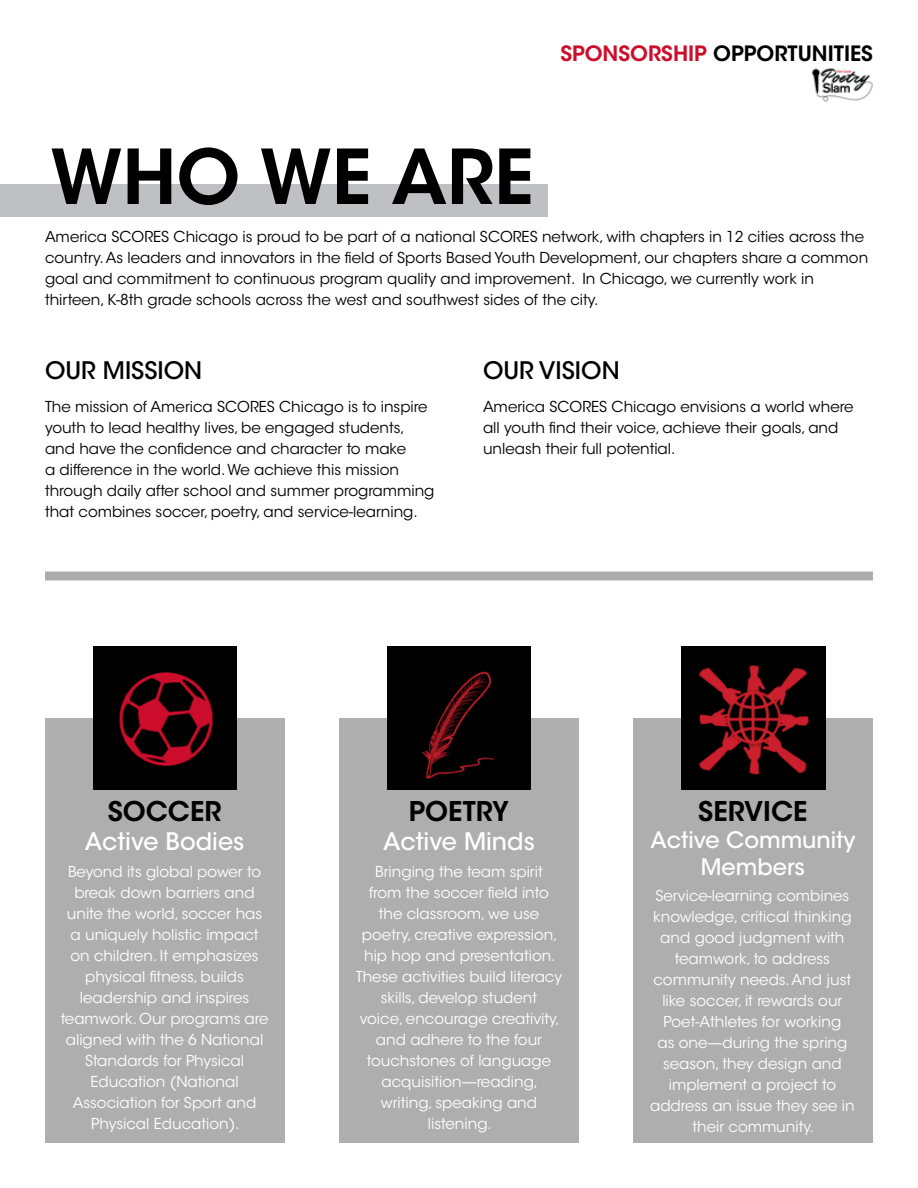
<style>
.page{position:relative;width:918px;height:1188px;background:#fff}
.page>*{position:absolute;margin:0;border:0;box-sizing:border-box;transform-origin:0 0}
.t1{font:600 75px "ITC Avant Garde Std";color:#000}
.t2{font:600 27px "ITC Avant Garde Std";color:#000}
.t3{font:500 24px "ITC Avant Garde Std";color:#fff}
.t4{font:500 24px "ITC Avant Garde Std";color:#000}
.t5{font:500 22.5px/27px "ITC Avant Garde Std";color:#fff;text-align:center}
.t6{font:600 21px "ITC Avant Garde Std";color:#000}
.t7{font:15px/21px "ITC Avant Garde Std";color:#fff;text-align:center}
.t8{font:15px/21px "ITC Avant Garde Std";color:#000}
.s1{color:#cc0e2c}
</style>
<div class="page">
<div style="left:339px;top:718px;width:240px;height:425px;background:#aeaeae"></div>
<div style="left:0;top:184px;width:548px;height:34px;background:#bec0c2"></div>
<div style="left:387px;top:646px;width:144px;height:144px;background:#000"></div>
<img style="left:421px;top:671px;width:74px;height:108px">
<div style="left:45px;top:718px;width:239px;height:425px;background:#aeaeae"></div>
<div style="left:93px;top:646px;width:144px;height:144px;background:#000"></div>
<img style="left:119px;top:672px;width:94px;height:95px">
<div style="left:634px;top:718px;width:239px;height:425px;background:#aeaeae"></div>
<div style="left:681px;top:646px;width:144px;height:144px;background:#000"></div>
<img style="left:699px;top:666px;width:110px;height:109px">
<div style="left:45px;top:572px;width:828px;height:8px;background:#aeaeae"></div>
<img style="left:812px;top:68px;width:61px;height:34px">
<h3 class="t6" style="left:560px;top:40px;width:314px"><span class="s1">SPONSORSHIP</span> OPPORTUNITIES</h3>
<h1 class="t1" style="left:50px;top:129px;width:485px">WHO WE ARE</h1>
<p class="t8" style="left:45px;top:226px;width:825px">America SCORES Chicago is proud to be part of a national SCORES network, with chapters in 12 cities across the country. As leaders and innovators in the field of Sports Based Youth Development, our chapters share a common goal and commitment to continuous program quality and improvement. In Chicago, we currently work in thirteen, K-8th grade schools across the west and southwest sides of the city.</p>
<h3 class="t4" style="left:45px;top:355px;width:159px">OUR MISSION</h3>
<p class="t8" style="left:45px;top:397px;width:391px">The mission of America SCORES Chicago is to inspire youth to lead healthy lives, be engaged students, and have the confidence and character to make<br>a difference in the world. We achieve this mission through daily after school and summer programming that combines soccer, poetry, and service-learning.</p>
<h3 class="t4" style="left:483px;top:355px;width:138px">OUR VISION</h3>
<p class="t8" style="left:483px;top:397px;width:372px">America SCORES Chicago envisions a world where all youth find their voice, achieve their goals, and unleash their full potential.</p>
<h2 class="t2" style="left:108px;top:794px;width:115px">SOCCER</h2>
<h3 class="t3" style="left:85px;top:826px;width:161px">Active Bodies</h3>
<p class="t7" style="left:61px;top:861px;width:209px">Beyond its global power to break down barriers and unite the world, soccer has a uniquely holistic impact on children. It emphasizes physical fitness, builds leadership and inspires teamwork. Our programs are aligned with the 6 National<br>Standards for Physical<br>Education (National<br>Association for Sport and<br>Physical Education).</p>
<h2 class="t2" style="left:409px;top:794px;width:102px">POETRY</h2>
<h3 class="t3" style="left:383px;top:826px;width:153px">Active Minds</h3>
<p class="t7" style="left:356px;top:861px;width:208px">Bringing the team spirit<br>from the soccer field into the classroom, we use poetry, creative expression, hip hop and presentation.<br>These activities build literacy skills, develop student<br>voice, encourage creativity, and adhere to the four touchstones of language acquisition—reading, writing, speaking and listening.</p>
<h2 class="t2" style="left:698px;top:794px;width:111px">SERVICE</h2>
<h3 class="t5" style="left:650px;top:826px;width:207px">Active Community<br>Members</h3>
<p class="t7" style="left:650px;top:885px;width:206px">Service-learning combines knowledge, critical thinking and good judgment with teamwork, to address community needs. And just like soccer, it rewards our<br>Poet-Athletes for working<br>as one—during the spring season, they design and implement a project to address an issue they see in their community.</p>
</div>
